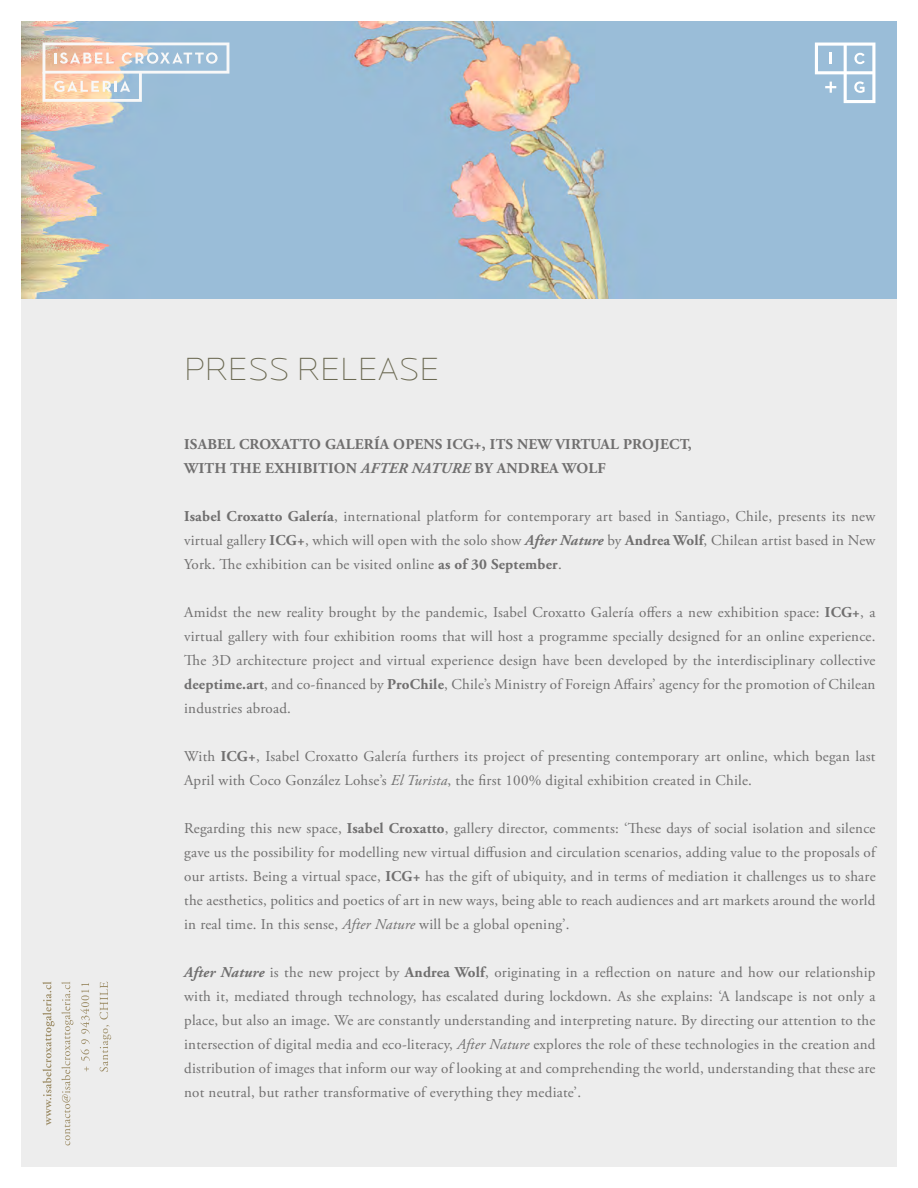
<style>
.page{position:relative;width:918px;height:1188px;background:#fff}
.page>*{position:absolute;margin:0;border:0;box-sizing:border-box;transform-origin:0 0}
.t1{font:200 33px "Locator";letter-spacing:.01em;color:#6b6952}
.t2{font:15px/24px "Adobe Garamond Pro";letter-spacing:.015em;color:#706f6f;text-align:justify}
.t3{font:700 15px/24px "Adobe Garamond Pro";letter-spacing:.015em;color:#706f6f}
.s1{font-style:italic}
.s2{font-weight:700}
.s3{font-weight:700;font-style:italic}
</style>
<div class="page">
<div style="left:21px;top:21px;width:876px;height:1146px;background:#ededed"></div>
<img style="left:21px;top:21px;width:876px;height:277px">
<svg style="left:43px;top:982px;width:11px;height:143px"></svg>
<svg style="left:61px;top:982px;width:12px;height:163px"></svg>
<svg style="left:84px;top:1067px;width:5px;height:4px"></svg>
<svg style="left:80px;top:983px;width:10px;height:78px"></svg>
<svg style="left:100px;top:982px;width:11px;height:90px"></svg>
<svg style="left:43px;top:43px;width:186px;height:59px"></svg>
<svg style="left:815px;top:43px;width:60px;height:60px;background:#b6cfe2"></svg>
<h1 class="t1" style="left:184px;top:352px;width:257px">PRESS RELEASE</h1>
<p class="t3" style="left:184px;top:433px;width:509px">ISABEL CROXATTO GALERÍA OPENS ICG+, ITS NEW VIRTUAL PROJECT,<br>WITH THE EXHIBITION <span class="s1">AFTER NATURE</span> BY ANDREA WOLF</p>
<p class="t2" style="left:184px;top:505px;width:693px"><span class="s2">Isabel Croxatto Galería</span>, international platform for contemporary art based in Santiago, Chile, presents its new virtual gallery <span class="s2">ICG+</span>, which will open with the solo show <span class="s3">After Nature</span> by <span class="s2">Andrea Wolf</span>, Chilean artist based in New York. The exhibition can be visited online <span class="s2">as of 30 September</span>.</p>
<p class="t2" style="left:184px;top:601px;width:693px">Amidst the new reality brought by the pandemic, Isabel Croxatto Galería offers a new exhibition space: <span class="s2">ICG+</span>, a virtual gallery with four exhibition rooms that will host a programme specially designed for an online experience.<br>The 3D architecture project and virtual experience design have been developed by the interdisciplinary collective <span class="s2">deeptime.art</span>, and co-financed by <span class="s2">ProChile</span>, Chile’s Ministry of Foreign Affairs’ agency for the promotion of Chilean industries abroad.</p>
<p class="t2" style="left:184px;top:745px;width:693px">With <span class="s2">ICG+</span>, Isabel Croxatto Galería furthers its project of presenting contemporary art online, which began last<br>April with Coco González Lohse’s <span class="s1">El Turista</span>, the first 100% digital exhibition created in Chile.</p>
<p class="t2" style="left:184px;top:817px;width:693px">Regarding this new space, <span class="s2">Isabel Croxatto</span>, gallery director, comments: ‘These days of social isolation and silence gave us the possibility for modelling new virtual diffusion and circulation scenarios, adding value to the proposals of our artists. Being a virtual space, <span class="s2">ICG+</span> has the gift of ubiquity, and in terms of mediation it challenges us to share the aesthetics, politics and poetics of art in new ways, being able to reach audiences and art markets around the world in real time. In this sense, <span class="s1">After Nature</span> will be a global opening’.</p>
<p class="t2" style="left:184px;top:961px;width:693px"><span class="s3">After Nature</span> is the new project by <span class="s2">Andrea Wolf</span>, originating in a reflection on nature and how our relationship with it, mediated through technology, has escalated during lockdown. As she explains: ‘A landscape is not only a place, but also an image. We are constantly understanding and interpreting nature. By directing our attention to the intersection of digital media and eco-literacy, <span class="s1">After Nature</span> explores the role of these technologies in the creation and distribution of images that inform our way of looking at and comprehending the world, understanding that these are not neutral, but rather transformative of everything they mediate’.</p>
</div>
